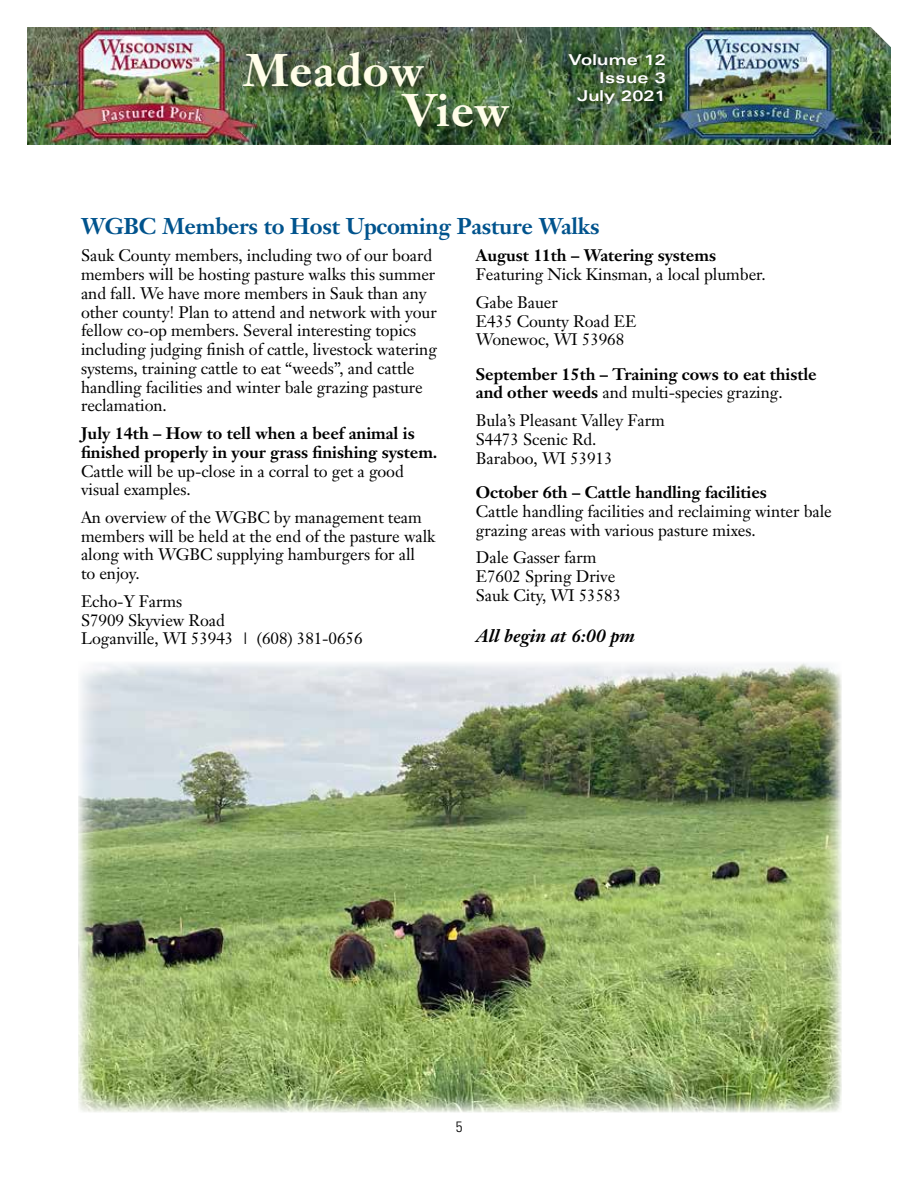
<style>
.page{position:relative;width:918px;height:1188px;background:#fff}
.page>*{position:absolute;margin:0;border:0;box-sizing:border-box;transform-origin:0 0}
.t1{font:700 45px "Janson Text";letter-spacing:.02em;color:#fffde9}
.t2{font:700 22.5px "Janson Text";letter-spacing:-.01em;color:#00538d}
.t3{font:italic 700 18px "Janson Text";letter-spacing:-.005em;color:#000}
.t4{font:16.5px/18.8px "Janson Text";letter-spacing:-.005em;color:#000}
.t5{font:700 16.5px/18.8px "Janson Text";letter-spacing:-.005em;color:#000}
.t6{font:700 expanded 15px/18px "Univers";letter-spacing:.025em;color:#fff;text-align:right}
.t7{font:300 condensed 15px "Univers";color:#000}
.s1{font-weight:400}
</style>
<div class="page">
<img style="left:27px;top:27px;width:864px;height:118px">
<div style="left:562px;top:46px;width:110px;height:64px;background:#000;opacity:.75"></div>
<div style="left:242px;top:50px;width:283px;height:92px;background:#000;opacity:.75"></div>
<img style="left:78px;top:663px;width:764px;height:449px">
<h1 class="t1" style="left:243px;top:41px;width:182px">Meadow</h1>
<h1 class="t1" style="left:402px;top:82px;width:108px">View</h1>
<p class="t6" style="left:568px;top:50px;width:99px">Volume 12<br>Issue 3</p>
<p class="t6" style="left:553px;top:52px;width:100px">Volume 10<br>Issue 1<br>Jan. 2019</p>
<p class="t6" style="left:577px;top:86px;width:90px">July 2021</p>
<h2 class="t2" style="left:81px;top:211px;width:520px">WGBC Members to Host Upcoming Pasture Walks</h2>
<p class="t4" style="left:81px;top:246px;width:357px">Sauk County members, including two of our board members will be hosting pasture walks this summer and fall. We have more members in Sauk than any other county! Plan to attend and network with your fellow co-op members. Several interesting topics including judging finish of cattle, livestock watering systems, training cattle to eat “weeds”, and cattle handling facilities and winter bale grazing pasture reclamation.</p>
<p class="t5" style="left:81px;top:424px;width:358px">July 14th – How to tell when a beef animal is finished properly in your grass finishing system.</p>
<p class="t4" style="left:81px;top:461px;width:324px">Cattle will be up-close in a corral to get a good visual examples.</p>
<p class="t4" style="left:81px;top:508px;width:356px">An overview of the WGBC by management team members will be held at the end of the pasture walk along with WGBC supplying hamburgers for all<br>to enjoy.</p>
<p class="t4" style="left:81px;top:592px;width:283px">Echo-Y Farms<br>S7909 Skyview Road<br>Loganville, WI 53943 | (608) 381-0656</p>
<p class="t5" style="left:476px;top:246px;width:242px">August 11th – Watering systems</p>
<p class="t4" style="left:476px;top:260px;width:291px;line-height:27.8px">Featuring Nick Kinsman, a local plumber.<br>Gabe Bauer</p>
<p class="t4" style="left:476px;top:311px;width:162px">E435 County Road EE<br>Wonewoc, WI 53968</p>
<p class="t5" style="left:476px;top:364px;width:342px">September 15th – Training cows to eat thistle and other weeds <span class="s1">and multi-species grazing.</span></p>
<p class="t4" style="left:476px;top:411px;width:190px">Bula’s Pleasant Valley Farm<br>S4473 Scenic Rd.<br>Baraboo, WI 53913</p>
<p class="t5" style="left:476px;top:483px;width:292px">October 6th – Cattle handling facilities</p>
<p class="t4" style="left:476px;top:502px;width:357px">Cattle handling facilities and reclaiming winter bale grazing areas with various pasture mixes.</p>
<p class="t4" style="left:476px;top:548px;width:147px">Dale Gasser farm<br>E7602 Spring Drive<br>Sauk City, WI 53583</p>
<p class="t3" style="left:476px;top:624px;width:161px">All begin at 6:00 pm</p>
<p class="t7" style="left:456px;top:1118px;width:8px">5</p>
</div>
